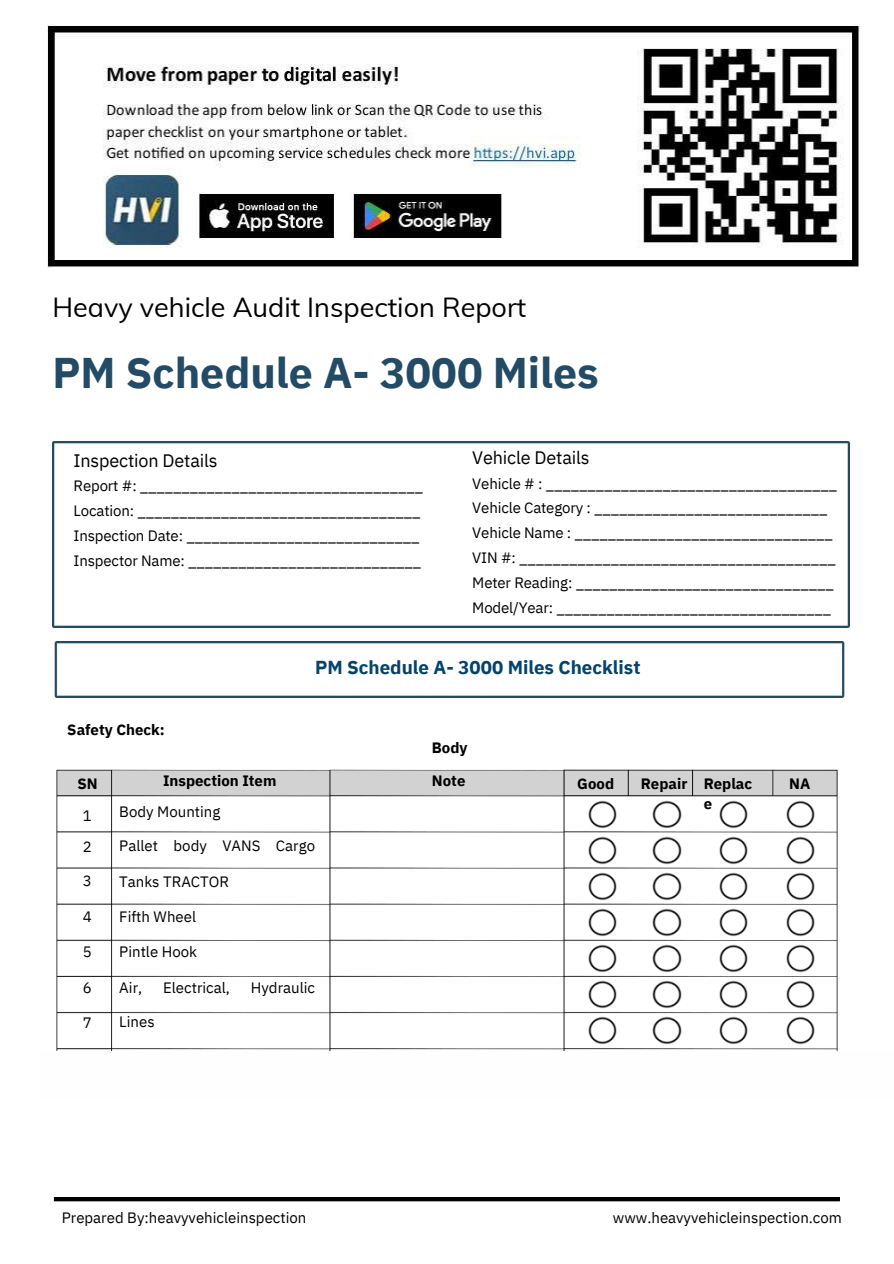
<style>
.page{position:relative;width:894px;height:1264px;background:#fff}
.page>*{position:absolute;margin:0;border:0;box-sizing:border-box;transform-origin:0 0}
.t1{font:700 42.9px "IBM Plex Sans";color:#244b66}
.t2{font:27px "Muli";color:#000}
.t3{font:700 18.75px "IBM Plex Sans";color:#03436d}
.t4{font:18px "IBM Plex Sans";letter-spacing:-.01em;color:#000}
.t5{font:15px/24.8px "IBM Plex Sans";color:#000}
.t6{font:700 15px/31.5px "IBM Plex Sans";color:#000}
.s1{font-weight:400}
</style>
<div class="page">
<img style="left:52px;top:441px;width:797px;height:186px">
<img style="left:54px;top:641px;width:791px;height:56px">
<img style="left:56px;top:769px;width:782px;height:282px">
<img style="left:651px;top:799px;width:31px;height:30px">
<img style="left:718px;top:799px;width:30px;height:30px">
<img style="left:784px;top:799px;width:31px;height:30px">
<img style="left:651px;top:835px;width:31px;height:30px">
<img style="left:718px;top:835px;width:30px;height:30px">
<img style="left:784px;top:835px;width:31px;height:30px">
<img style="left:651px;top:871px;width:31px;height:30px">
<img style="left:718px;top:871px;width:30px;height:30px">
<img style="left:784px;top:871px;width:31px;height:30px">
<img style="left:651px;top:907px;width:31px;height:30px">
<img style="left:718px;top:907px;width:30px;height:30px">
<img style="left:784px;top:907px;width:31px;height:30px">
<img style="left:651px;top:943px;width:31px;height:30px">
<img style="left:718px;top:943px;width:30px;height:30px">
<img style="left:784px;top:943px;width:31px;height:30px">
<img style="left:651px;top:979px;width:31px;height:30px">
<img style="left:718px;top:979px;width:30px;height:30px">
<img style="left:784px;top:979px;width:31px;height:30px">
<img style="left:651px;top:1015px;width:31px;height:30px">
<img style="left:718px;top:1015px;width:30px;height:30px">
<img style="left:784px;top:1015px;width:31px;height:30px">
<hr style="left:54px;top:1197px;width:785px;height:4px;background:#000">
<img style="left:587px;top:799px;width:30px;height:30px">
<img style="left:587px;top:835px;width:30px;height:30px">
<img style="left:587px;top:871px;width:30px;height:30px">
<img style="left:587px;top:907px;width:30px;height:30px">
<img style="left:587px;top:943px;width:30px;height:30px">
<img style="left:587px;top:979px;width:30px;height:30px">
<img style="left:587px;top:1015px;width:30px;height:30px">
<img style="left:47px;top:24px;width:813px;height:244px">
<p class="t2" style="left:52px;top:290px;width:475px">Heavy vehicle Audit Inspection Report</p>
<p class="t1" style="left:52px;top:344px;width:547px">PM Schedule A- 3000 Miles</p>
<p class="t4" style="left:74px;top:448px;width:145px">Inspection Details</p>
<p class="t5" style="left:74px;top:473px;width:351px">Report #: __________________________________ Location: __________________________________ Inspection Date: ____________________________ Inspector Name: ____________________________</p>
<p class="t4" style="left:472px;top:445px;width:119px">Vehicle Details</p>
<p class="t5" style="left:472px;top:470px;width:366px">Vehicle # : ___________________________________ Vehicle Category : ____________________________ Vehicle Name : _______________________________ VIN #: ______________________________________ Meter Reading: _______________________________ Model/Year: _________________________________</p>
<p class="t6" style="left:67px;top:714px;width:99px">Safety Check:</p>
<p class="t3" style="left:315px;top:654px;width:327px">PM Schedule A- 3000 Miles Checklist</p>
<p class="t6" style="left:77px;top:768px;width:22px;text-align:center">SN<br><span class="s1">1<br>2</span></p>
<p class="t5" style="left:83px;top:868px;width:10px">3</p>
<p class="t5" style="left:83px;top:904px;width:10px">4</p>
<p class="t5" style="left:83px;top:939px;width:10px">5</p>
<p class="t5" style="left:83px;top:975px;width:10px">6</p>
<p class="t5" style="left:83px;top:1010px;width:10px">7</p>
<p class="t6" style="left:163px;top:765px;width:115px">Inspection Item</p>
<p class="t5" style="left:119px;top:799px;width:102px">Body Mounting</p>
<p class="t5" style="left:119px;top:833px;width:197px">Pallet body VANS Cargo</p>
<p class="t5" style="left:119px;top:869px;width:111px">Tanks TRACTOR</p>
<p class="t5" style="left:119px;top:904px;width:78px">Fifth Wheel</p>
<p class="t5" style="left:119px;top:938px;width:79px">Pintle Hook</p>
<p class="t5" style="left:119px;top:974px;width:24px">Air,</p>
<p class="t5" style="left:163px;top:974px;width:68px">Electrical,</p>
<p class="t5" style="left:251px;top:974px;width:66px">Hydraulic</p>
<p class="t5" style="left:119px;top:1008px;width:37px">Lines</p>
<p class="t6" style="left:432px;top:731px;width:37px;line-height:32.7px">Body<br>Note</p>
<p class="t6" style="left:577px;top:767px;width:38px">Good</p>
<p class="t6" style="left:640px;top:767px;width:48px">Repair</p>
<p class="t6" style="left:703px;top:773px;width:50px;line-height:20.2px">Replac e</p>
<p class="t6" style="left:789px;top:768px;width:23px">NA</p>
<p class="t5" style="left:62px;top:1204px;width:246px">Prepared By:heavyvehicleinspection</p>
<p class="t5" style="left:612px;top:1204px;width:231px">www.heavyvehicleinspection.com</p>
</div>
